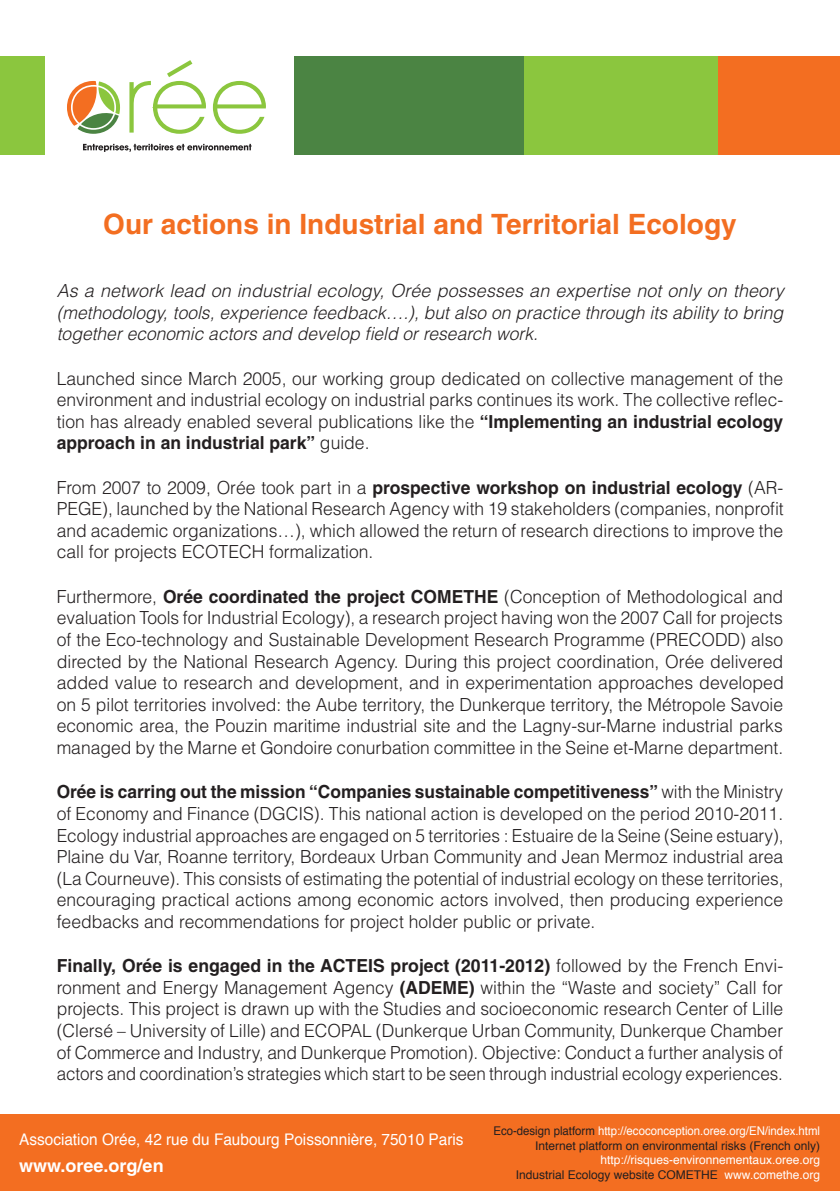
<style>
.page{position:relative;width:840px;height:1191px;background:#fff}
.page>*{position:absolute;margin:0;border:0;box-sizing:border-box;transform-origin:0 0}
.t1{font:700 28px "Helvetica";color:#f36e21}
.t2{font:300 18px/21.6px "Helvetica";color:#231f20;text-align:justify}
.t3{font:300 18px/21.6px "Helvetica";color:#231f20;text-align:justify;scale:.96 1}
.t4{font:italic 300 18px/21.6px "Helvetica";color:#231f20;text-align:justify}
.t5{font:700 18px "Helvetica";color:#fff}
.t6{font:16px "Helvetica";color:#fff;scale:.96 1}
.t7{font:12px "Helvetica";color:#231f20}
.t8{font:12px "Helvetica";color:#fff;scale:.95 1}
.t9{font:12px "Helvetica";color:#fff}
.s1{font-weight:700}
.s2{color:#231f20}
.s3{color:#fff}
</style>
<div class="page">
<div style="left:0;top:1114px;width:839px;height:77px;background:#f36e21"></div>
<div style="left:716px;top:56px;width:123px;height:98px;background:#f36e21"></div>
<div style="left:522px;top:56px;width:195px;height:98px;background:#8bc63e"></div>
<div style="left:0;top:56px;width:177px;height:98px;background:#8bc63e"></div>
<div style="left:77px;top:56px;width:446px;height:98px;background:#4b8443"></div>
<div style="left:45px;top:45px;width:249px;height:120px;background:#fff"></div>
<svg style="left:83px;top:144px;width:168px;height:8px"></svg>
<svg style="left:129px;top:60px;width:77px;height:74px"></svg>
<svg style="left:213px;top:81px;width:53px;height:53px"></svg>
<svg style="left:67px;top:81px;width:53px;height:53px"></svg>
<p class="t1" style="left:103px;top:207px;width:634px">Our actions in Industrial and Territorial Ecology</p>
<p class="t4" style="left:57px;top:279px;width:728px">As a network lead on industrial ecology, Orée possesses an expertise not only on theory (methodology, tools, experience feedback….), but also on practice through its ability to bring together economic actors and develop field or research work.</p>
<p class="t2" style="left:57px;top:367px;width:727px">Launched since March 2005, our working group dedicated on collective management of the environment and industrial ecology on industrial parks continues its work. The collective reflec&shy;tion has already enabled several publications like the <span class="s1">“Implementing an industrial ecology approach in an industrial park”</span> guide.</p>
<p class="t2" style="left:57px;top:476px;width:728px">From 2007 to 2009, Orée took part in a <span class="s1">prospective workshop on industrial ecology</span> (AR-PEGE), launched by the National Research Agency with 19 stakeholders (companies, nonprofit and academic organizations…), which allowed the return of research directions to improve the call for projects ECOTECH formalization.</p>
<p class="t2" style="left:57px;top:585px;width:728px">Furthermore, <span class="s1">Orée coordinated the project COMETHE</span> (Conception of Methodological and evaluation Tools for Industrial Ecology), a research project having won the 2007 Call for projects of the Eco-technology and Sustainable Development Research Programme (PRECODD) also directed by the National Research Agency. During this project coordination, Orée delivered added value to research and development, and in experimentation approaches developed on 5 pilot territories involved: the Aube territory, the Dunkerque territory, the Métropole Savoie economic area, the Pouzin maritime industrial site and the Lagny-sur-Marne industrial parks managed by the Marne et Gondoire conurbation committee in the Seine et-Marne department.</p>
<p class="t3" style="left:57px;top:780px;width:758px"><span class="s1">Orée is carring out the mission “Companies sustainable competitiveness”</span> with the Ministry of Economy and Finance (DGCIS). This national action is developed on the period 2010-2011.<br>Ecology industrial approaches are engaged on 5 territories : Estuaire de la Seine (Seine estuary), Plaine du Var, Roanne territory, Bordeaux Urban Community and Jean Mermoz industrial area (La Courneuve). This consists of estimating the potential of industrial ecology on these territories, encouraging practical actions among economic actors involved, then producing experience feedbacks and recommendations for project holder public or private.</p>
<p class="t2" style="left:57px;top:954px;width:727px"><span class="s1">Finally, Orée is engaged in the ACTEIS project (2011-2012)</span> followed by the French Envi&shy;ronment and Energy Management Agency <span class="s1">(ADEME)</span> within the “Waste and society” Call for projects. This project is drawn up with the Studies and socioeconomic research Center of Lille (Clersé – University of Lille) and ECOPAL (Dunkerque Urban Community, Dunkerque Chamber of Commerce and Industry, and Dunkerque Promotion). Objective: Conduct a further analysis of actors and coordination’s strategies which start to be seen through industrial ecology experiences.</p>
<p class="t6" style="left:19px;top:1125px;width:464px">Association Orée, 42 rue du Faubourg Poissonnière, 75010 Paris</p>
<p class="t5" style="left:19px;top:1155px;width:146px">www.oree.org/en</p>
<p class="t8" style="left:493px;top:1120px;width:345px"><span class="s2">Eco-design platform</span> http://ecoconception.oree.org/EN/index.html</p>
<p class="t7" style="left:534px;top:1135px;width:286px">Internet platform on environmental risks (French only)</p>
<p class="t9" style="left:600px;top:1149px;width:221px">http://risques-environnementaux.oree.org</p>
<p class="t7" style="left:515px;top:1164px;width:306px">Industrial Ecology website COMETHE <span class="s3">www.comethe.org</span></p>
</div>
